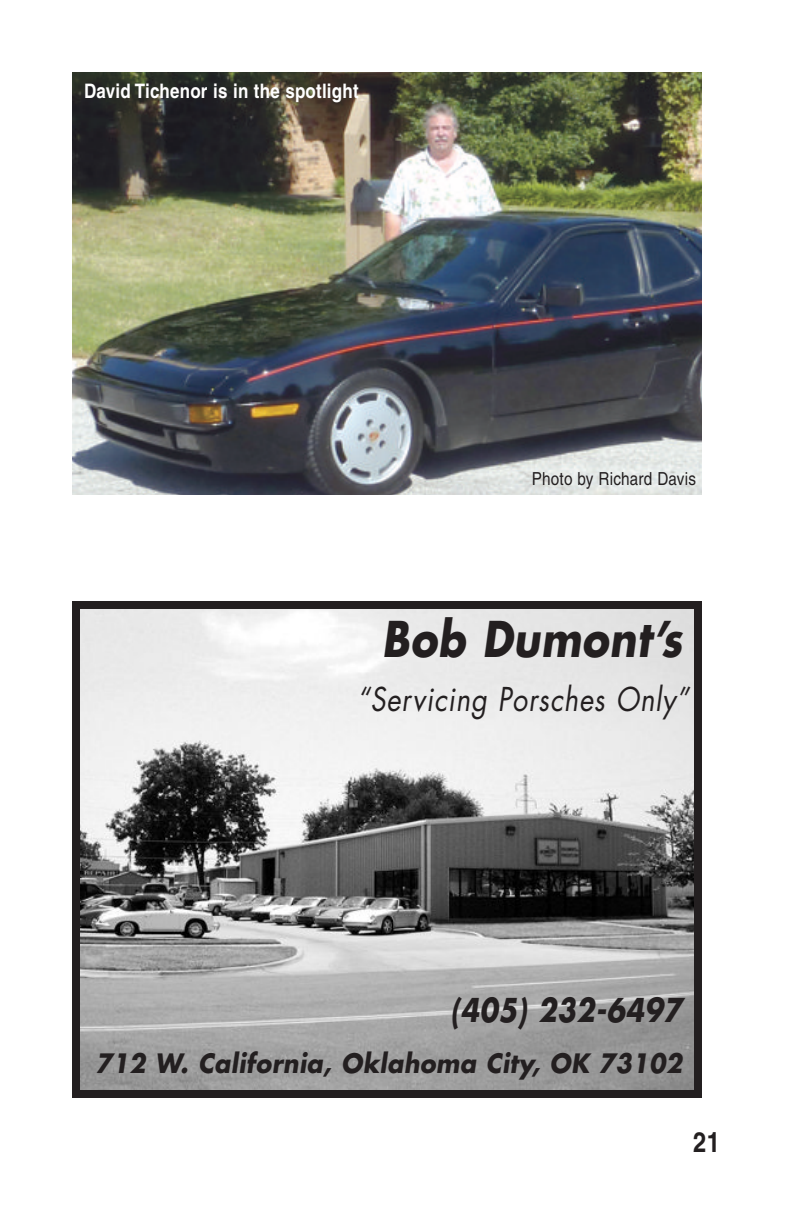
<style>
.page{position:relative;width:792px;height:1224px;background:#fff}
.page>*{position:absolute;margin:0;border:0;box-sizing:border-box;transform-origin:0 0}
.t1{font:italic 700 48px "Futura";letter-spacing:.015em;color:#231f20;scale:.85 1}
.t2{font:italic 32px "Futura";letter-spacing:.03em;color:#231f20;scale:.85 1}
.t3{font:italic 700 32px "Futura";letter-spacing:.015em;color:#231f20;scale:.85 1}
.t4{font:700 28px "Helvetica";color:#231f20;scale:.85 1}
.t5{font:italic 700 26px "Futura";letter-spacing:.015em;color:#231f20;scale:.92 1}
.t6{font:700 20px "Helvetica";letter-spacing:.01em;color:#fff;scale:.85 1}
.t7{font:18px "Helvetica";letter-spacing:.01em;color:#231f20;scale:.85 1}
</style>
<div class="page">
<img style="left:72px;top:72px;width:630px;height:423px">
<img style="left:81px;top:610px;width:612px;height:479px">
<div style="left:72px;top:601px;width:630px;height:497px;border:8px solid #231f20"></div>
<p class="t6" style="left:84px;top:79px;width:325px">David Tichenor is in the spotlight</p>
<p class="t7" style="left:532px;top:469px;width:195px">Photo by Richard Davis</p>
<h1 class="t1" style="left:382px;top:607px;width:355px">Bob Dumont’s</h1>
<p class="t2" style="left:357px;top:679px;width:392px">“Servicing Porsches Only”</p>
<p class="t3" style="left:450px;top:989px;width:274px">(405) 232-6497</p>
<p class="t5" style="left:96px;top:1046px;width:639px">712 W. California, Oklahoma City, OK 73102</p>
<p class="t4" style="left:693px;top:1125px;width:33px">21</p>
</div>
